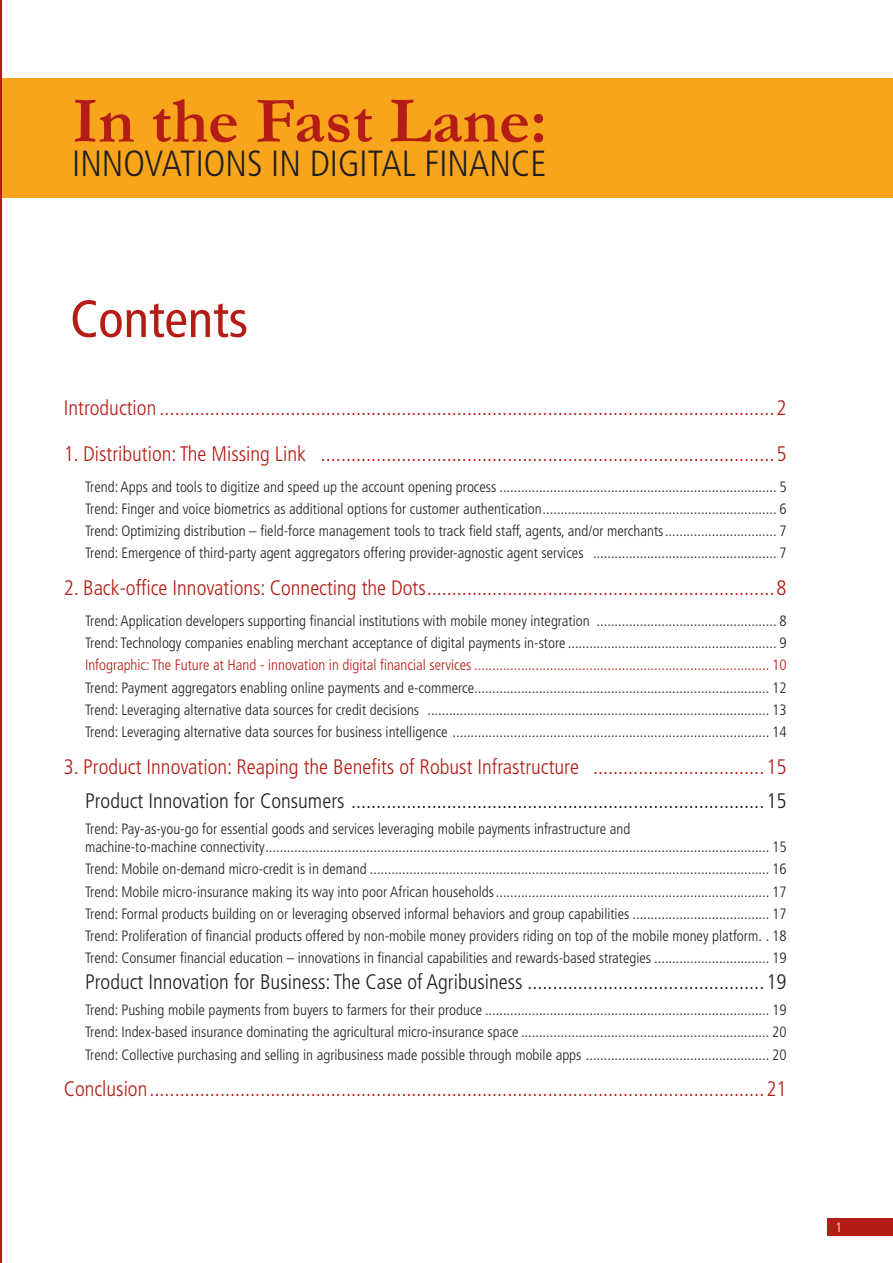
<style>
.page{position:relative;width:893px;height:1263px;background:#fff}
.page>*{position:absolute;margin:0;border:0;box-sizing:border-box;transform-origin:0 0}
.t1{font:700 65.85px "Garamond";color:#b41d15}
.Heading_1{font:condensed 52.5px "Frutiger";color:#b41d15}
.t2{font:300 condensed 36.45px "Frutiger";color:#231f20}
.Toc_1{font:300 condensed 21px "Frutiger";color:#b41d15}
.Toc_2{font:300 condensed 21px "Frutiger";color:#231f20}
.Toc_3{font:300 condensed 15px/18px "Frutiger";color:#231f20}
.Toc_3-2{font:300 condensed 15px "Frutiger";color:#b41d15}
.t3{font:300 condensed 13.5px "Frutiger";color:#fff}
</style>
<div class="page">
<div style="left:1px;top:78px;width:892px;height:120px;background:#f9a51b"></div>
<div style="left:827px;top:1218px;width:66px;height:18px;background:#b41d15"></div>
<hr style="left:0;top:0;width:1px;height:1263px;background:#b41d15">
<p class="t1" style="left:72px;top:76px;width:476px">In the Fast Lane:</p>
<p class="t2" style="left:72px;top:143px;width:476px">INNOVATIONS IN DIGITAL FINANCE</p>
<p class="Heading_1" style="left:70px;top:288px;width:179px">Contents</p>
<p class="Toc_1" style="left:64px;top:396px;width:724px">Introduction ..........................................................................................................................2</p>
<p class="Toc_1" style="left:64px;top:442px;width:724px">1. Distribution: The Missing Link ..........................................................................................5</p>
<p class="Toc_3" style="left:85px;top:477px;width:703px">Trend: Apps and tools to digitize and speed up the account opening process ............................................................................. 5</p>
<p class="Toc_3" style="left:85px;top:500px;width:703px">Trend: Finger and voice biometrics as additional options for customer authentication................................................................. 6</p>
<p class="Toc_3" style="left:85px;top:522px;width:703px">Trend: Optimizing distribution – field-force management tools to track field staff, agents, and/or merchants............................... 7</p>
<p class="Toc_3" style="left:85px;top:544px;width:703px">Trend: Emergence of third-party agent aggregators offering provider-agnostic agent services ................................................... 7</p>
<p class="Toc_1" style="left:64px;top:576px;width:724px">2. Back-office Innovations: Connecting the Dots.....................................................................8</p>
<p class="Toc_3" style="left:85px;top:612px;width:703px">Trend: Application developers supporting financial institutions with mobile money integration .................................................. 8</p>
<p class="Toc_3" style="left:85px;top:634px;width:703px">Trend: Technology companies enabling merchant acceptance of digital payments in-store .......................................................... 9</p>
<p class="Toc_3-2" style="left:85px;top:657px;width:703px">Infographic: The Future at Hand - innovation in digital financial services .................................................................................. 10</p>
<p class="Toc_3" style="left:85px;top:679px;width:703px">Trend: Payment aggregators enabling online payments and e-commerce.................................................................................. 12</p>
<p class="Toc_3" style="left:85px;top:701px;width:703px">Trend: Leveraging alternative data sources for credit decisions ............................................................................................... 13</p>
<p class="Toc_3" style="left:85px;top:723px;width:703px">Trend: Leveraging alternative data sources for business intelligence ........................................................................................ 14</p>
<p class="Toc_1" style="left:64px;top:755px;width:724px">3. Product Innovation: Reaping the Benefits of Robust Infrastructure ..................................15</p>
<p class="Toc_2" style="left:85px;top:788px;width:703px">Product Innovation for Consumers ..................................................................................15</p>
<p class="Toc_3" style="left:85px;top:820px;width:703px">Trend: Pay-as-you-go for essential goods and services leveraging mobile payments infrastructure and<br>machine-to-machine connectivity............................................................................................................................................ 15</p>
<p class="Toc_3" style="left:85px;top:860px;width:703px">Trend: Mobile on-demand micro-credit is in demand ............................................................................................................... 16</p>
<p class="Toc_3" style="left:85px;top:883px;width:703px">Trend: Mobile micro-insurance making its way into poor African households............................................................................ 17</p>
<p class="Toc_3" style="left:85px;top:905px;width:703px">Trend: Formal products building on or leveraging observed informal behaviors and group capabilities ...................................... 17</p>
<p class="Toc_3" style="left:85px;top:927px;width:703px">Trend: Proliferation of financial products offered by non-mobile money providers riding on top of the mobile money platform. . 18</p>
<p class="Toc_3" style="left:85px;top:949px;width:703px">Trend: Consumer financial education – innovations in financial capabilities and rewards-based strategies ................................ 19</p>
<p class="Toc_2" style="left:85px;top:969px;width:703px">Product Innovation for Business: The Case of Agribusiness ...............................................19</p>
<p class="Toc_3" style="left:85px;top:1001px;width:703px">Trend: Pushing mobile payments from buyers to farmers for their produce ............................................................................... 19</p>
<p class="Toc_3" style="left:85px;top:1023px;width:703px">Trend: Index-based insurance dominating the agricultural micro-insurance space ..................................................................... 20</p>
<p class="Toc_3" style="left:85px;top:1046px;width:703px">Trend: Collective purchasing and selling in agribusiness made possible through mobile apps ................................................... 20</p>
<p class="Toc_1" style="left:64px;top:1077px;width:724px">Conclusion..........................................................................................................................21</p>
<p class="t3" style="left:836px;top:1220px;width:8px">1</p>
</div>
